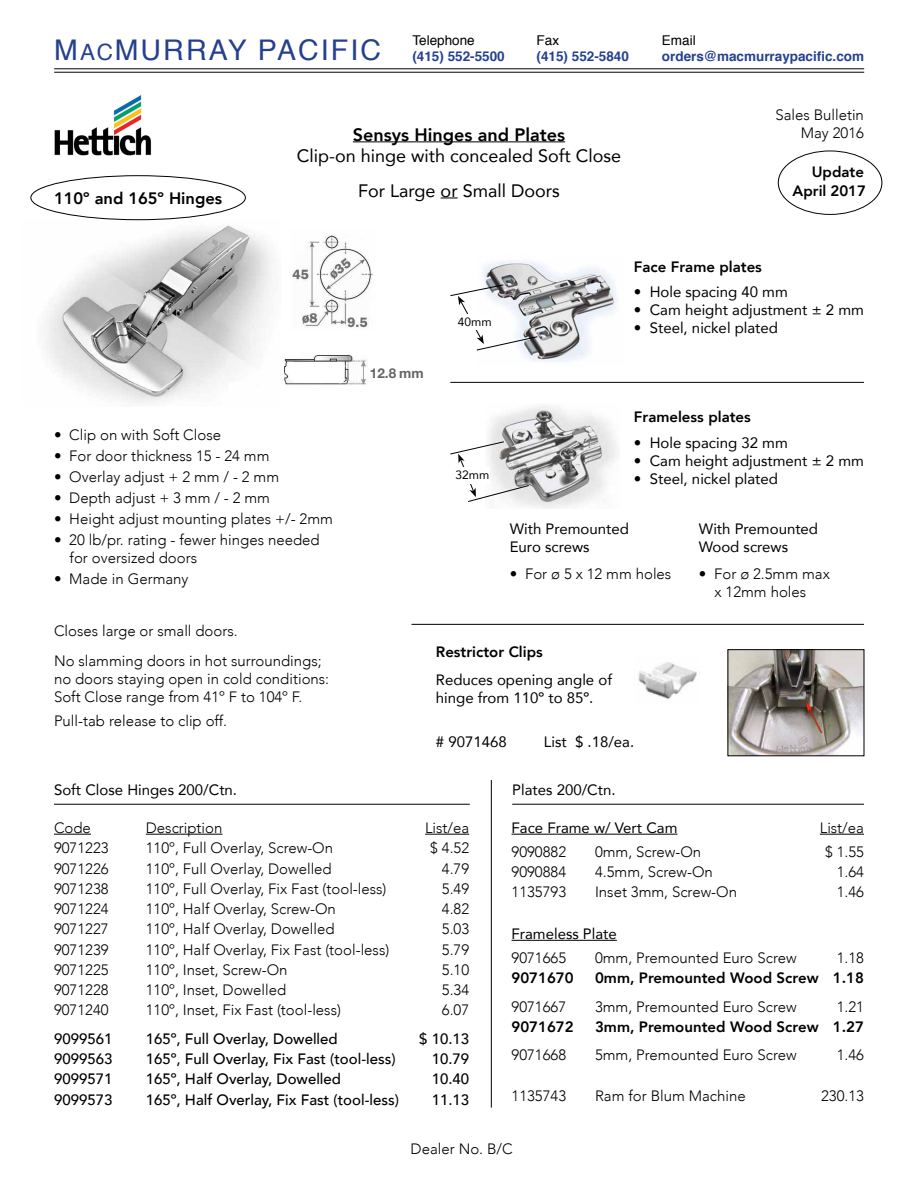
<style>
.page{position:relative;width:918px;height:1188px;background:#fff}
.page>*{position:absolute;margin:0;border:0;box-sizing:border-box;transform-origin:0 0}
.t1{font:28.5px "Helvetica";letter-spacing:.075em;color:#25408f}
.t2{font:18px/34.5px "Avenir";color:#000;text-align:center}
.t3{font:800 18px "Avenir";color:#000}
.t4{font:800 16.5px "Avenir";color:#000}
.t5{font:300 15px/18px "Avenir";color:#000}
.t6{font:15px/18px "Avenir";color:#000}
.t7{font:500 15px "Avenir";color:#000}
.t8{font:800 15px/19.5px "Avenir";color:#000;text-align:right}
.t9{font:700 13.5px "Helvetica";color:#25408f}
.t10{font:13.5px "Helvetica";color:#000}
.t11{font:700 13.5px "Helvetica Neue";color:#636466}
.t12{font:12px "Avenir";color:#000}
.s1{font-size:22.5px}
.s2{font-weight:700;font-size:13.5px}
</style>
<div class="page">
<img style="left:54px;top:95px;width:98px;height:61px">
<hr style="left:353px;top:141px;width:212px;height:1px;background:#000">
<svg style="left:441px;top:198px;width:17px;height:1px"></svg>
<hr style="left:54px;top:834px;width:37px;height:1px;background:#000">
<hr style="left:146px;top:834px;width:77px;height:1px;background:#000">
<hr style="left:425px;top:834px;width:44px;height:1px;background:#000">
<img style="left:46px;top:220px;width:225px;height:183px">
<img style="left:489px;top:406px;width:128px;height:102px">
<img style="left:477px;top:260px;width:139px;height:102px">
<svg style="left:450px;top:284px;width:88px;height:66px"></svg>
<div style="left:458px;top:314px;width:34px;height:16px;background:#fff"></div>
<svg style="left:450px;top:441px;width:79px;height:61px"></svg>
<div style="left:456px;top:467px;width:33px;height:16px;background:#fff"></div>
<img style="left:284px;top:355px;width:83px;height:30px">
<img style="left:292px;top:235px;width:81px;height:93px">
<div style="left:778px;top:151px;width:104px;height:64px;border:1px solid #000;border-radius:50%"></div>
<hr style="left:512px;top:834px;width:165px;height:1px;background:#000">
<hr style="left:820px;top:834px;width:44px;height:1px;background:#000">
<hr style="left:512px;top:940px;width:105px;height:1px;background:#000">
<hr style="left:491px;top:780px;width:1px;height:328px;background:#000">
<hr style="left:54px;top:804px;width:416px;height:1px;background:#000">
<hr style="left:512px;top:804px;width:352px;height:1px;background:#000">
<hr style="left:450px;top:382px;width:414px;height:1px;background:#000">
<hr style="left:411px;top:624px;width:453px;height:1px;background:#000">
<img style="left:638px;top:662px;width:59px;height:39px">
<img style="left:730px;top:651px;width:132px;height:103px">
<div style="left:728px;top:649px;width:136px;height:107px;border:1px solid #000"></div>
<div style="left:31px;top:176px;width:215px;height:44px;border:1px solid #000;border-radius:50%"></div>
<hr style="left:54px;top:72px;width:810px;height:1px;background:#000">
<hr style="left:54px;top:68px;width:810px;height:1px;background:#000">
<p class="t10" style="left:412px;top:29px;width:64px">Telephone</p>
<h1 class="t1" style="left:54px;top:28px;width:452px">M<span class="s1">AC</span>MURRAY PACIFIC <span class="s2">(415) 552-5500</span></h1>
<p class="t10" style="left:537px;top:29px;width:24px">Fax</p>
<p class="t9" style="left:537px;top:45px;width:94px">(415) 552-5840</p>
<p class="t4" style="left:54px;top:185px;width:170px">110º and 165º Hinges</p>
<p class="t3" style="left:353px;top:120px;width:214px">Sensys Hinges and Plates</p>
<p class="t2" style="left:297px;top:138px;width:326px">Clip-on hinge with concealed Soft Close<br>For Large or Small Doors</p>
<p class="t10" style="left:662px;top:29px;width:35px">Email</p>
<p class="t9" style="left:662px;top:45px;width:204px">orders@macmurraypacific.com</p>
<p class="t5" style="left:775px;top:105px;width:90px;text-align:right">Sales Bulletin<br>May 2016</p>
<p class="t8" style="left:793px;top:162px;width:75px">Update<br>April 2017</p>
<p class="t5" style="left:54px;top:426px;width:169px">• Clip on with Soft Close</p>
<p class="t5" style="left:54px;top:447px;width:217px">• For door thickness 15 - 24 mm</p>
<p class="t5" style="left:54px;top:468px;width:227px">• Overlay adjust + 2 mm / - 2 mm</p>
<p class="t5" style="left:54px;top:489px;width:218px">• Depth adjust + 3 mm / - 2 mm</p>
<p class="t5" style="left:54px;top:510px;width:281px">• Height adjust mounting plates +/- 2mm</p>
<p class="t5" style="left:70px;top:531px;width:252px;text-indent:-16px">• 20 lb/pr. rating - fewer hinges needed for oversized doors</p>
<p class="t5" style="left:54px;top:570px;width:136px">• Made in Germany</p>
<p class="t5" style="left:54px;top:616px;width:269px;line-height:30px">Closes large or small doors.<br>No slamming doors in hot surroundings;</p>
<p class="t5" style="left:54px;top:670px;width:277px">no doors staying open in cold conditions:<br>Soft Close range from 41º F to 104º F.</p>
<p class="t5" style="left:54px;top:712px;width:175px">Pull-tab release to clip off.</p>
<p class="t6" style="left:54px;top:780px;width:185px">Soft Close Hinges 200/Ctn.</p>
<p class="t11" style="left:370px;top:362px;width:55px">12.8 mm</p>
<p class="t12" style="left:458px;top:313px;width:35px">40mm</p>
<p class="t8" style="left:634px;top:257px;width:130px">Face Frame plates</p>
<p class="t6" style="left:634px;top:283px;width:155px">• Hole spacing 40 mm</p>
<p class="t6" style="left:634px;top:301px;width:232px">• Cam height adjustment ± 2 mm</p>
<p class="t6" style="left:634px;top:319px;width:146px">• Steel, nickel plated</p>
<p class="t12" style="left:456px;top:465px;width:35px">32mm</p>
<p class="t8" style="left:634px;top:407px;width:118px">Frameless plates</p>
<p class="t6" style="left:634px;top:433px;width:155px">• Hole spacing 32 mm</p>
<p class="t6" style="left:634px;top:451px;width:232px">• Cam height adjustment ± 2 mm</p>
<p class="t6" style="left:634px;top:469px;width:146px">• Steel, nickel plated</p>
<p class="t6" style="left:510px;top:519px;width:121px">With Premounted<br>Euro screws</p>
<p class="t5" style="left:510px;top:564px;width:163px">• For ø 5 x 12 mm holes</p>
<p class="t6" style="left:699px;top:519px;width:121px">With Premounted<br>Wood screws</p>
<p class="t5" style="left:699px;top:564px;width:132px;text-align:center">• For ø 2.5mm max x 12mm holes</p>
<p class="t8" style="left:436px;top:642px;width:108px">Restrictor Clips</p>
<p class="t6" style="left:436px;top:670px;width:178px">Reduces opening angle of hinge from 110º to 85º.</p>
<p class="t6" style="left:436px;top:732px;width:72px"># 9071468</p>
<p class="t6" style="left:544px;top:732px;width:92px">List $ .18/ea.</p>
<p class="t6" style="left:512px;top:780px;width:105px">Plates 200/Ctn.</p>
<p class="t5" style="left:54px;top:819px;width:38px">Code</p>
<p class="t5" style="left:146px;top:819px;width:78px">Description</p>
<p class="t5" style="left:425px;top:819px;width:46px">List/ea</p>
<p class="t5" style="left:54px;top:839px;width:56px">9071223</p>
<p class="t5" style="left:146px;top:839px;width:189px">110º, Full Overlay, Screw-On</p>
<p class="t5" style="left:430px;top:839px;width:40px">$ 4.52</p>
<p class="t5" style="left:54px;top:859px;width:56px">9071226</p>
<p class="t5" style="left:146px;top:859px;width:187px">110º, Full Overlay, Dowelled</p>
<p class="t5" style="left:442px;top:859px;width:29px">4.79</p>
<p class="t5" style="left:54px;top:880px;width:56px">9071238</p>
<p class="t5" style="left:146px;top:880px;width:242px">110º, Full Overlay, Fix Fast (tool-less)</p>
<p class="t5" style="left:442px;top:880px;width:29px">5.49</p>
<p class="t5" style="left:54px;top:900px;width:56px">9071224</p>
<p class="t5" style="left:146px;top:900px;width:192px">110º, Half Overlay, Screw-On</p>
<p class="t5" style="left:442px;top:900px;width:29px">4.82</p>
<p class="t5" style="left:54px;top:920px;width:56px">9071227</p>
<p class="t5" style="left:146px;top:920px;width:190px">110º, Half Overlay, Dowelled</p>
<p class="t5" style="left:442px;top:920px;width:29px">5.03</p>
<p class="t5" style="left:54px;top:940px;width:56px">9071239</p>
<p class="t5" style="left:146px;top:940px;width:245px">110º, Half Overlay, Fix Fast (tool-less)</p>
<p class="t5" style="left:442px;top:940px;width:29px">5.79</p>
<p class="t5" style="left:54px;top:961px;width:56px">9071225</p>
<p class="t5" style="left:146px;top:961px;width:143px">110º, Inset, Screw-On</p>
<p class="t5" style="left:442px;top:961px;width:29px">5.10</p>
<p class="t5" style="left:54px;top:981px;width:56px">9071228</p>
<p class="t5" style="left:146px;top:981px;width:142px">110º, Inset, Dowelled</p>
<p class="t5" style="left:442px;top:981px;width:29px">5.34</p>
<p class="t5" style="left:54px;top:1001px;width:56px">9071240</p>
<p class="t5" style="left:146px;top:1001px;width:197px">110º, Inset, Fix Fast (tool-less)</p>
<p class="t5" style="left:442px;top:1001px;width:29px">6.07</p>
<p class="t7" style="left:54px;top:1026px;width:60px">9099561</p>
<p class="t7" style="left:146px;top:1026px;width:193px">165º, Full Overlay, Dowelled</p>
<p class="t7" style="left:419px;top:1026px;width:52px">$ 10.13</p>
<p class="t7" style="left:54px;top:1046px;width:60px">9099563</p>
<p class="t7" style="left:146px;top:1046px;width:251px">165º, Full Overlay, Fix Fast (tool-less)</p>
<p class="t7" style="left:432px;top:1046px;width:39px">10.79</p>
<p class="t7" style="left:54px;top:1066px;width:60px">9099571</p>
<p class="t7" style="left:146px;top:1066px;width:197px">165º, Half Overlay, Dowelled</p>
<p class="t7" style="left:432px;top:1066px;width:39px">10.40</p>
<p class="t7" style="left:54px;top:1086px;width:60px">9099573</p>
<p class="t7" style="left:146px;top:1086px;width:255px">165º, Half Overlay, Fix Fast (tool-less)</p>
<p class="t7" style="left:432px;top:1086px;width:39px">11.13</p>
<p class="t6" style="left:512px;top:818px;width:167px">Face Frame w/ Vert Cam</p>
<p class="t5" style="left:820px;top:819px;width:46px">List/ea</p>
<p class="t5" style="left:512px;top:843px;width:56px">9090882</p>
<p class="t5" style="left:595px;top:843px;width:108px">0mm, Screw-On</p>
<p class="t5" style="left:825px;top:843px;width:40px">$ 1.55</p>
<p class="t5" style="left:512px;top:863px;width:56px">9090884</p>
<p class="t5" style="left:595px;top:863px;width:119px">4.5mm, Screw-On</p>
<p class="t5" style="left:837px;top:863px;width:29px">1.64</p>
<p class="t5" style="left:512px;top:883px;width:56px">1135793</p>
<p class="t5" style="left:595px;top:883px;width:144px">Inset 3mm, Screw-On</p>
<p class="t5" style="left:837px;top:883px;width:29px">1.46</p>
<p class="t6" style="left:512px;top:925px;width:107px">Frameless Plate</p>
<p class="t5" style="left:512px;top:949px;width:56px">9071665</p>
<p class="t5" style="left:595px;top:949px;width:203px">0mm, Premounted Euro Screw</p>
<p class="t5" style="left:837px;top:949px;width:29px">1.18</p>
<p class="t8" style="left:512px;top:968px;width:64px">9071670</p>
<p class="t8" style="left:595px;top:968px;width:270px">0mm, Premounted Wood Screw 1.18</p>
<p class="t5" style="left:512px;top:997px;width:56px">9071667</p>
<p class="t5" style="left:595px;top:997px;width:203px">3mm, Premounted Euro Screw</p>
<p class="t5" style="left:837px;top:997px;width:29px">1.21</p>
<p class="t8" style="left:512px;top:1017px;width:64px">9071672</p>
<p class="t8" style="left:595px;top:1017px;width:270px">3mm, Premounted Wood Screw 1.27</p>
<p class="t5" style="left:512px;top:1046px;width:56px">9071668</p>
<p class="t5" style="left:595px;top:1046px;width:203px">5mm, Premounted Euro Screw</p>
<p class="t5" style="left:837px;top:1046px;width:29px">1.46</p>
<p class="t5" style="left:512px;top:1087px;width:56px">1135743</p>
<p class="t5" style="left:595px;top:1087px;width:152px">Ram for Blum Machine</p>
<p class="t5" style="left:821px;top:1087px;width:44px">230.13</p>
<p class="t5" style="left:411px;top:1140px;width:104px">Dealer No. B/C</p>
</div>
